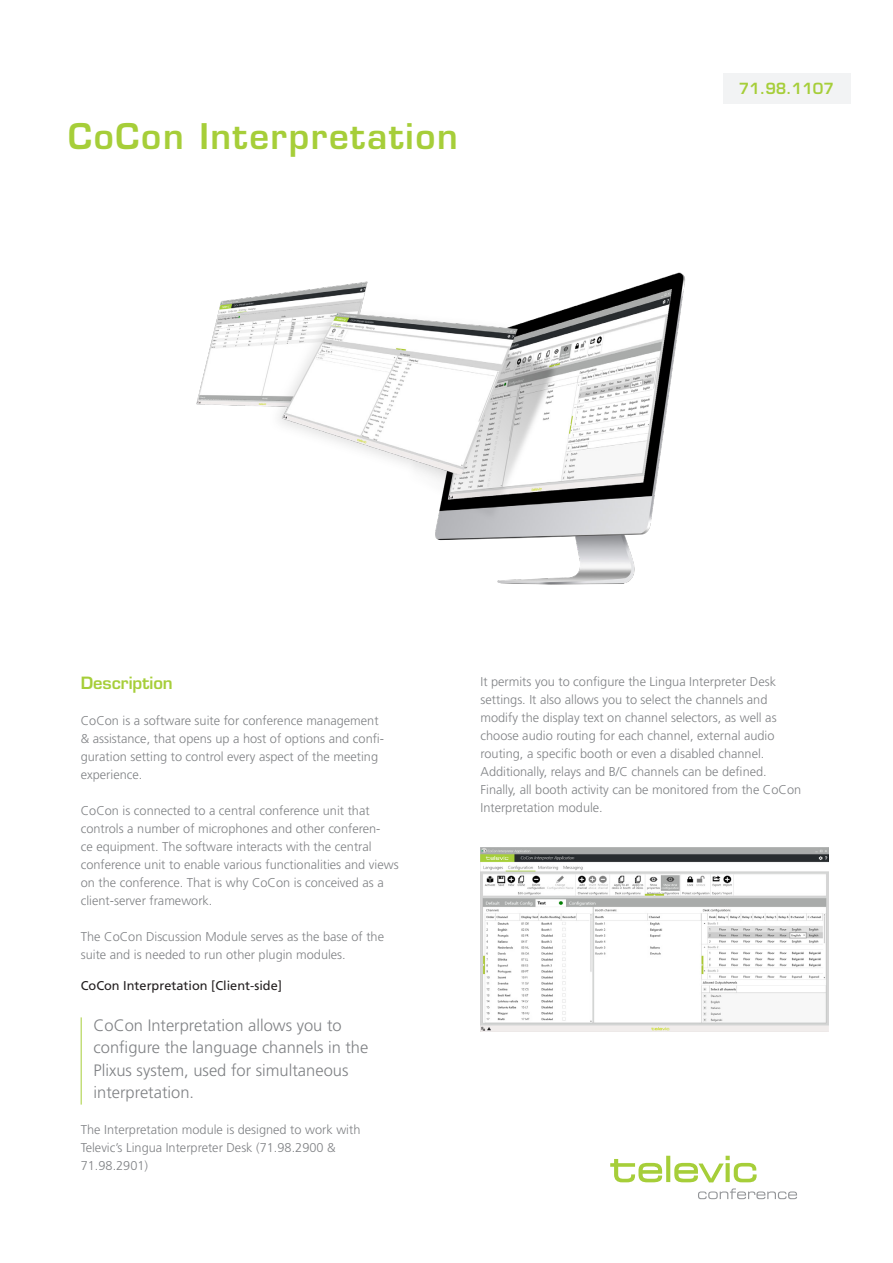
<style>
.page{position:relative;width:893px;height:1263px;background:#fff}
.page>*{position:absolute;margin:0;border:0;box-sizing:border-box;transform-origin:0 0}
.Titel_niveau_1{font:600 34.5px "Eurostile LT Std";letter-spacing:.05em;color:#a6ce39}
.BROOD___regular{font:300 16.5px/22.5px "Frutiger LT Std";color:#808285}
.Titel_niveau_3{font:600 16.5px "Eurostile LT Std";color:#a6ce39}
.DATASHEET_-_number{font:600 15px "Eurostile LT Std";color:#a6ce39}
.BROOD___regular-2{font:300 12.75px/18px "Frutiger LT Std";color:#808285}
.Titel_niveau_4{font:12.75px "Frutiger LT Std";color:#231f20}
</style>
<div class="page">
<svg style="left:698px;top:1188px;width:99px;height:11px"></svg>
<svg style="left:610px;top:1156px;width:147px;height:26px"></svg>
<img style="left:480px;top:848px;width:348px;height:183px">
<div style="left:722px;top:73px;width:128px;height:30px;background:#f2f3f4"></div>
<hr style="left:81px;top:1017px;width:1px;height:87px;background:#a6ce39">
<img style="left:196px;top:272px;width:489px;height:313px">
<p class="Titel_niveau_1" style="left:68px;top:115px;width:391px">CoCon Interpretation</p>
<p class="DATASHEET_-_number" style="left:739px;top:79px;width:97px">71.98.1107</p>
<p class="DATASHEET_-_number" style="left:792px;top:79px;width:44px">20 0</p>
<p class="Titel_niveau_3" style="left:81px;top:672px;width:94px">Description</p>
<p class="BROOD___regular-2" style="left:81px;top:711px;width:305px">CoCon is a software suite for conference management &amp; assistance, that opens up a host of options and confi&shy;guration setting to control every aspect of the meeting experience.</p>
<p class="BROOD___regular-2" style="left:81px;top:801px;width:319px">CoCon is connected to a central conference unit that controls a number of microphones and other conferen-<br>ce equipment. The software interacts with the central conference unit to enable various functionalities and views on the conference. That is why CoCon is conceived as a client-server framework.</p>
<p class="BROOD___regular-2" style="left:81px;top:927px;width:305px">The CoCon Discussion Module serves as the base of the suite and is needed to run other plugin modules.</p>
<p class="Titel_niveau_4" style="left:81px;top:978px;width:203px">CoCon Interpretation [Client-side]</p>
<p class="BROOD___regular" style="left:94px;top:1014px;width:276px">CoCon Interpretation allows you to configure the language channels in the<br>Plixus system, used for simultaneous interpretation.</p>
<p class="BROOD___regular-2" style="left:81px;top:1121px;width:281px">The Interpretation module is designed to work with<br>Televic’s Lingua Interpreter Desk (71.98.2900 &amp;<br>71.98.2901)</p>
<p class="BROOD___regular-2" style="left:480px;top:672px;width:322px">It permits you to configure the Lingua Interpreter Desk settings. It also allows you to select the channels and modify the display text on channel selectors, as well as choose audio routing for each channel, external audio routing, a specific booth or even a disabled channel.<br>Additionally, relays and B/C channels can be defined.<br>Finally, all booth activity can be monitored from the CoCon Interpretation module.</p>
</div>
